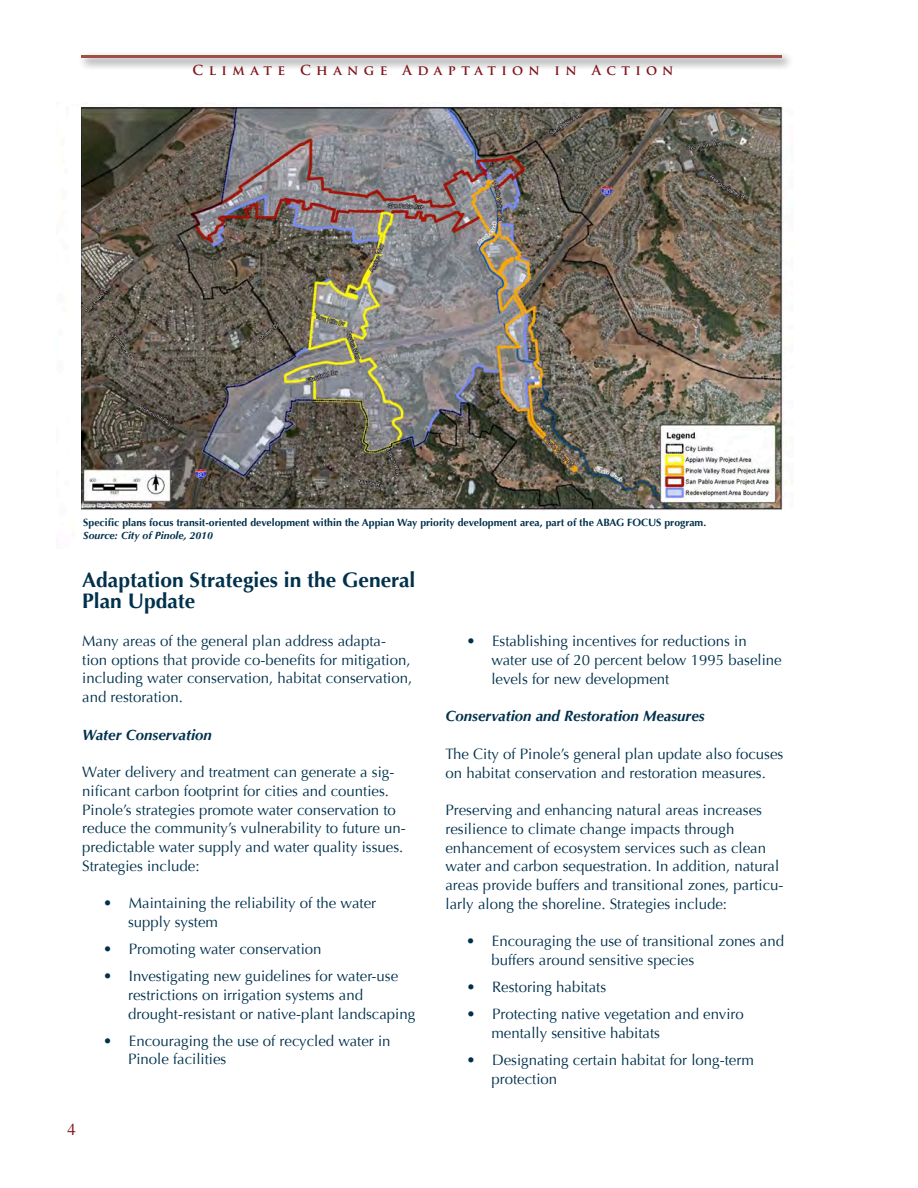
<style>
.page{position:relative;width:918px;height:1188px;background:#fff}
.page>*{position:absolute;margin:0;border:0;box-sizing:border-box;transform-origin:0 0}
.t1{font:700 21px/21.6px "Optima";color:#00314c}
.t2{font:16.5px "Times";color:#7f131a}
.t3{font:15px/18.8px "Optima";color:#00314c}
.t4{font:italic 700 15px "Optima";color:#00314c}
.t5{font:700 13.5px "Trajan Pro";letter-spacing:.4em;color:#7f131a}
.t6{font:700 10.5px "Optima";color:#00314c}
.t7{font:italic 700 10.5px "Optima";color:#00314c}
</style>
<div class="page">
<img style="left:81px;top:106px;width:703px;height:405px">
<div style="left:78px;top:51px;width:716px;height:20px;background:#231f20;opacity:.75"></div>
<hr style="left:81px;top:55px;width:701px;height:3px;background:#9d5245">
<p class="t5" style="left:192px;top:61px;width:483px">Climate Change Adaptation in Action</p>
<p class="t6" style="left:83px;top:516px;width:625px">Specific plans focus transit-oriented development within the Appian Way priority development area, part of the ABAG FOCUS program.</p>
<p class="t7" style="left:83px;top:530px;width:131px">Source: City of Pinole, 2010</p>
<h1 class="t1" style="left:82px;top:569px;width:335px">Adaptation Strategies in the General<br>Plan Update</h1>
<p class="t3" style="left:82px;top:632px;width:331px">Many areas of the general plan address adapta&shy;tion options that provide co-benefits for mitigation, including water conservation, habitat conservation, and restoration.</p>
<p class="t4" style="left:82px;top:726px;width:131px">Water Conservation</p>
<p class="t3" style="left:82px;top:763px;width:325px">Water delivery and treatment can generate a sig&shy;nificant carbon footprint for cities and counties.<br>Pinole’s strategies promote water conservation to reduce the community’s vulnerability to future un&shy;predictable water supply and water quality issues.<br>Strategies include:</p>
<p class="t3" style="left:128px;top:894px;width:250px;text-indent:-25px">• Maintaining the reliability of the water supply system</p>
<p class="t3" style="left:103px;top:940px;width:220px">• Promoting water conservation</p>
<p class="t3" style="left:128px;top:967px;width:289px;text-indent:-25px">• Investigating new guidelines for water-use restrictions on irrigation systems and drought-resistant or native-plant landscaping</p>
<p class="t3" style="left:128px;top:1031px;width:264px;text-indent:-25px">• Encouraging the use of recycled water in<br>Pinole facilities</p>
<p class="t3" style="left:491px;top:632px;width:292px;text-indent:-25px">• Establishing incentives for reductions in water use of 20 percent below 1995 baseline levels for new development</p>
<p class="t4" style="left:445px;top:707px;width:261px">Conservation and Restoration Measures</p>
<p class="t3" style="left:445px;top:745px;width:339px">The City of Pinole’s general plan update also focuses on habitat conservation and restoration measures.</p>
<p class="t3" style="left:445px;top:801px;width:340px">Preserving and enhancing natural areas increases resilience to climate change impacts through enhancement of ecosystem services such as clean water and carbon sequestration. In addition, natural areas provide buffers and transitional zones, particu&shy;larly along the shoreline. Strategies include:</p>
<p class="t3" style="left:491px;top:932px;width:294px;text-indent:-25px">• Encouraging the use of transitional zones and buffers around sensitive species</p>
<p class="t3" style="left:466px;top:978px;width:141px">• Restoring habitats</p>
<p class="t3" style="left:491px;top:1005px;width:254px;text-indent:-25px">• Protecting native vegetation and enviro mentally sensitive habitats</p>
<p class="t3" style="left:491px;top:1051px;width:264px;text-indent:-25px">• Designating certain habitat for long-term protection</p>
<p class="t2" style="left:68px;top:1114px;width:10px">4</p>
</div>
